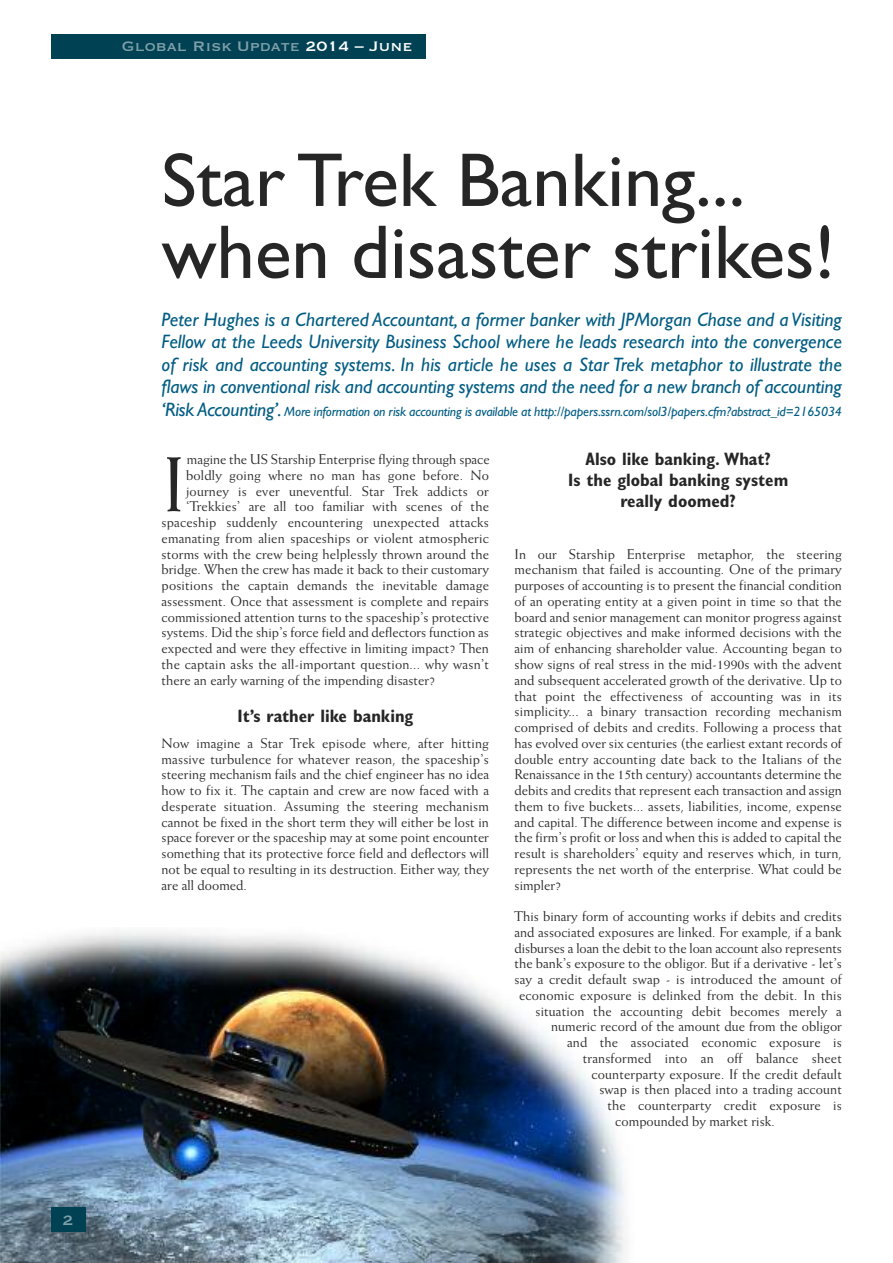
<style>
.page{position:relative;width:893px;height:1263px;background:#fff}
.page>*{position:absolute;margin:0;border:0;box-sizing:border-box;transform-origin:0 0}
.t1{font:79.05px "Weiss BT";color:#272627}
.t2{font:76.5px/72px "Gill Sans";color:#272627}
.t3{font:italic 19.5px/22.5px "Gill Sans";color:#005c83;text-align:justify}
.t4{font:700 condensed 18px/21px "Gill Sans";color:#272627;text-align:center}
.t5{font:18px "Copperplate";color:#80a0a9}
.t6{font:14.25px/15.8px "Weiss BT";color:#272627;text-align:justify}
.t7{font:italic 13.5px "Gill Sans";letter-spacing:-.01em;color:#005c83}
.s1{color:#fff}
.s2{font-size:19.5px}
</style>
<div class="page">
<img style="left:0;top:931px;width:627px;height:332px">
<div style="left:51px;top:34px;width:374px;height:24px;background:#004154"></div>
<div style="left:51px;top:1208px;width:34px;height:24px;background:#004154"></div>
<p class="t5" style="left:63px;top:1208px;width:12px">2</p>
<p class="t5" style="left:122px;top:34px;width:292px">Global Risk Update <span class="s1">2014 – June</span></p>
<h2 class="t2" style="left:162px;top:144px;width:675px">Star Trek Banking... when disaster strikes!</h2>
<p class="t3" style="left:162px;top:308px;width:682px">Peter Hughes is a Chartered Accountant, a former banker with JPMorgan Chase and aVisiting Fellow at the Leeds University Business School where he leads research into the convergence of risk and accounting systems. In his article he uses a Star Trek metaphor to illustrate the flaws in conventional risk and accounting systems and the need for a new branch of accounting</p>
<p class="t7" style="left:162px;top:403px;width:682px"><span class="s2">‘Risk Accounting’.</span> More information on risk accounting is available at http://papers.ssrn.com/sol3/papers.cfm?abstract_id=2165034</p>
<h1 class="t1" style="left:162px;top:458px;width:26px">I</h1>
<p class="t6" style="left:187px;top:453px;width:304px">magine the US Starship Enterprise flying through space</p>
<p class="t6" style="left:186px;top:468px;width:304px">boldly going where no man has gone before. No</p>
<p class="t6" style="left:186px;top:484px;width:304px">journey is ever uneventful. Star Trek addicts or</p>
<p class="t6" style="left:186px;top:500px;width:304px">‘Trekkies’ are all too familiar with scenes of the</p>
<p class="t6" style="left:162px;top:516px;width:329px">spaceship suddenly encountering unexpected attacks</p>
<p class="t6" style="left:162px;top:531px;width:329px">emanating from alien spaceships or violent atmospheric</p>
<p class="t6" style="left:162px;top:547px;width:329px">storms with the crew being helplessly thrown around the</p>
<p class="t6" style="left:162px;top:563px;width:329px">bridge. When the crew has made it back to their customary</p>
<p class="t6" style="left:162px;top:579px;width:329px">positions the captain demands the inevitable damage</p>
<p class="t6" style="left:162px;top:594px;width:329px">assessment. Once that assessment is complete and repairs</p>
<p class="t6" style="left:162px;top:610px;width:329px">commissioned attention turns to the spaceship’s protective</p>
<p class="t6" style="left:162px;top:626px;width:329px">systems. Did the ship’s force field and deflectors function as</p>
<p class="t6" style="left:162px;top:642px;width:329px">expected and were they effective in limiting impact? Then</p>
<p class="t6" style="left:162px;top:657px;width:329px">the captain asks the all-important question... why wasn’t</p>
<p class="t6" style="left:162px;top:673px;width:276px">there an early warning of the impending disaster?</p>
<p class="t4" style="left:237px;top:706px;width:177px">It’s rather like banking</p>
<p class="t6" style="left:162px;top:736px;width:329px">Now imagine a Star Trek episode where, after hitting massive turbulence for whatever reason, the spaceship’s steering mechanism fails and the chief engineer has no idea how to fix it. The captain and crew are now faced with a desperate situation. Assuming the steering mechanism cannot be fixed in the short term they will either be lost in space forever or the spaceship may at some point encounter something that its protective force field and deflectors will not be equal to resulting in its destruction. Either way, they are all doomed.</p>
<p class="t4" style="left:568px;top:450px;width:222px">Also like banking. What?<br>Is the global banking system really doomed?</p>
<p class="t6" style="left:514px;top:547px;width:329px">In our Starship Enterprise metaphor, the steering mechanism that failed is accounting. One of the primary purposes of accounting is to present the financial condition of an operating entity at a given point in time so that the board and senior management can monitor progress against strategic objectives and make informed decisions with the aim of enhancing shareholder value. Accounting began to show signs of real stress in the mid-1990s with the advent and subsequent accelerated growth of the derivative. Up to that point the effectiveness of accounting was in its simplicity... a binary transaction recording mechanism comprised of debits and credits. Following a process that has evolved over six centuries (the earliest extant records of double entry accounting date back to the Italians of the Renaissance in the 15th century) accountants determine the debits and credits that represent each transaction and assign them to five buckets... assets, liabilities, income, expense and capital. The difference between income and expense is the firm’s profit or loss and when this is added to capital the result is shareholders’ equity and reserves which, in turn, represents the net worth of the enterprise. What could be simpler?</p>
<p class="t6" style="left:514px;top:909px;width:329px">This binary form of accounting works if debits and credits</p>
<p class="t6" style="left:514px;top:925px;width:329px">and associated exposures are linked. For example, if a bank</p>
<p class="t6" style="left:514px;top:941px;width:329px">disburses a loan the debit to the loan account also represents</p>
<p class="t6" style="left:514px;top:957px;width:329px">the bank’s exposure to the obligor. But if a derivative - let’s</p>
<p class="t6" style="left:514px;top:972px;width:329px">say a credit default swap - is introduced the amount of</p>
<p class="t6" style="left:519px;top:988px;width:324px">economic exposure is delinked from the debit. In this</p>
<p class="t6" style="left:535px;top:1004px;width:308px">situation the accounting debit becomes merely a</p>
<p class="t6" style="left:551px;top:1020px;width:292px">numeric record of the amount due from the obligor</p>
<p class="t6" style="left:567px;top:1035px;width:276px">and the associated economic exposure is</p>
<p class="t6" style="left:583px;top:1051px;width:261px">transformed into an off balance sheet</p>
<p class="t6" style="left:591px;top:1067px;width:252px">counterparty exposure. If the credit default</p>
<p class="t6" style="left:599px;top:1083px;width:244px">swap is then placed into a trading account</p>
<p class="t6" style="left:607px;top:1098px;width:236px">the counterparty credit exposure is</p>
<p class="t6" style="left:615px;top:1114px;width:161px">compounded by market risk.</p>
</div>
